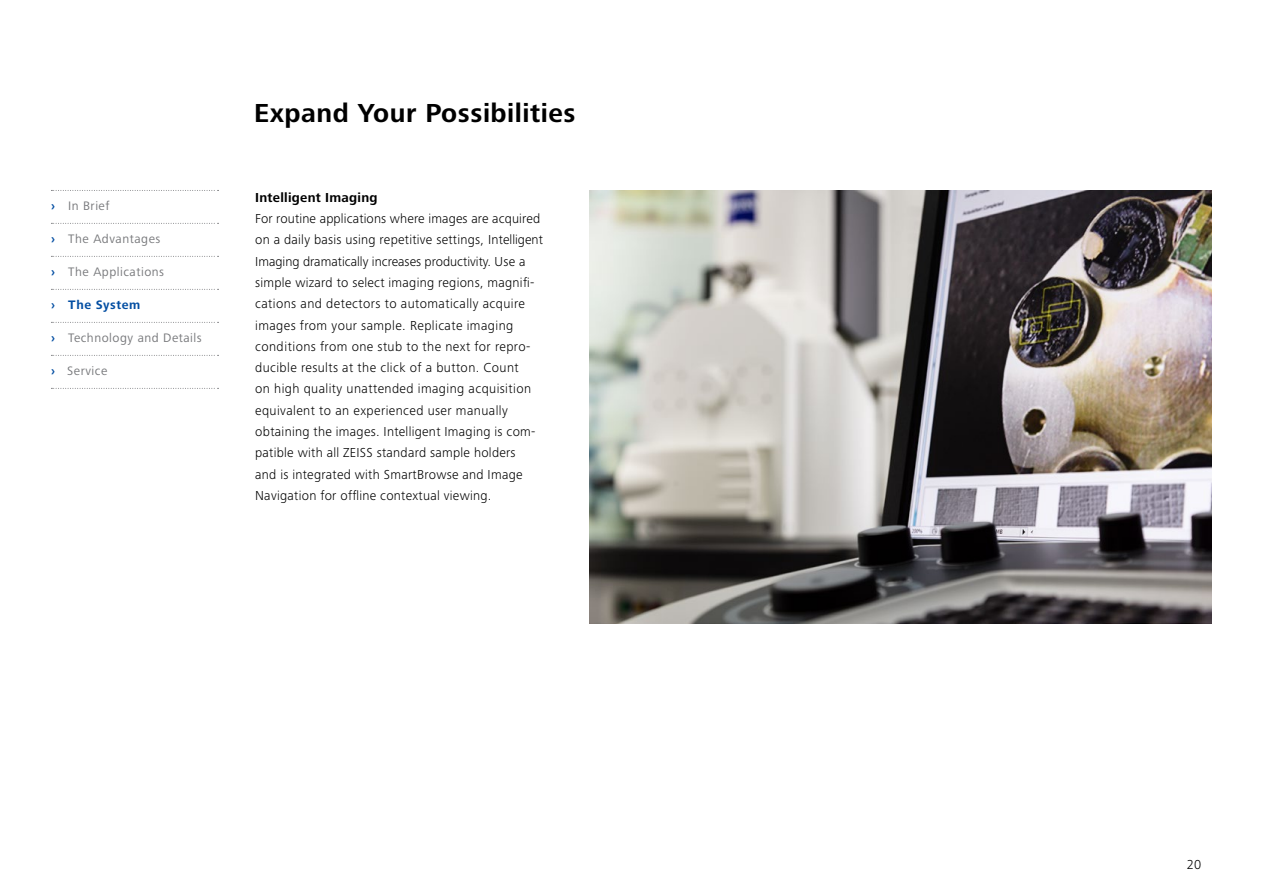
<style>
.page{position:relative;width:1263px;height:893px;background:#fff}
.page>*{position:absolute;margin:0;border:0;box-sizing:border-box;transform-origin:0 0}
.t1{font:700 27px "Zeiss Frutiger Next Pro";letter-spacing:.02em;color:#000}
.t2{font:300 13.5px/21.3px "Zeiss Frutiger Next Pro";letter-spacing:.02em;color:#000}
.t3{font:700 13.5px "Zeiss Frutiger Next Pro";letter-spacing:.02em;color:#000}
.t4{font:12.75px "Zeiss Frutiger Next Pro";letter-spacing:.04em;color:#77787b}
.t5{font:700 12.75px "Zeiss Frutiger Next Pro";letter-spacing:.04em;color:#034ea2}
.s1{font-weight:700;color:#034ea2}
</style>
<div class="page">
<img style="left:590px;top:190px;width:622px;height:434px">
<svg style="left:51px;top:190px;width:168px;height:1px"></svg>
<svg style="left:51px;top:223px;width:168px;height:1px"></svg>
<svg style="left:51px;top:256px;width:168px;height:1px"></svg>
<svg style="left:51px;top:289px;width:168px;height:1px"></svg>
<svg style="left:51px;top:322px;width:168px;height:1px"></svg>
<svg style="left:51px;top:355px;width:168px;height:1px"></svg>
<svg style="left:51px;top:388px;width:168px;height:1px"></svg>
<p class="t4" style="left:51px;top:199px;width:60px"><span class="s1">›</span> In Brief</p>
<p class="t4" style="left:51px;top:232px;width:111px"><span class="s1">›</span> The Advantages</p>
<p class="t4" style="left:51px;top:265px;width:115px"><span class="s1">›</span> The Applications</p>
<p class="t5" style="left:51px;top:298px;width:91px">› The System</p>
<p class="t4" style="left:51px;top:331px;width:152px"><span class="s1">›</span> Technology and Details</p>
<p class="t4" style="left:51px;top:364px;width:58px"><span class="s1">›</span> Service</p>
<h1 class="t1" style="left:254px;top:97px;width:323px">Expand Your Possibilities</h1>
<p class="t3" style="left:255px;top:189px;width:124px">Intelligent Imaging</p>
<p class="t2" style="left:255px;top:208px;width:289px">For routine applications where images are acquired on a daily basis using repetitive settings, Intelligent Imaging dramatically increases productivity. Use a simple wizard to select imaging regions, magnifi&shy;cations and detectors to automatically acquire images from your sample. Replicate imaging conditions from one stub to the next for repro&shy;ducible results at the click of a button. Count<br>on high quality unattended imaging acquisition equivalent to an experienced user manually obtaining the images. Intelligent Imaging is com&shy;patible with all ZEISS standard sample holders<br>and is integrated with SmartBrowse and Image Navigation for offline contextual viewing.</p>
<p class="t2" style="left:1187px;top:853px;width:16px">20</p>
</div>
